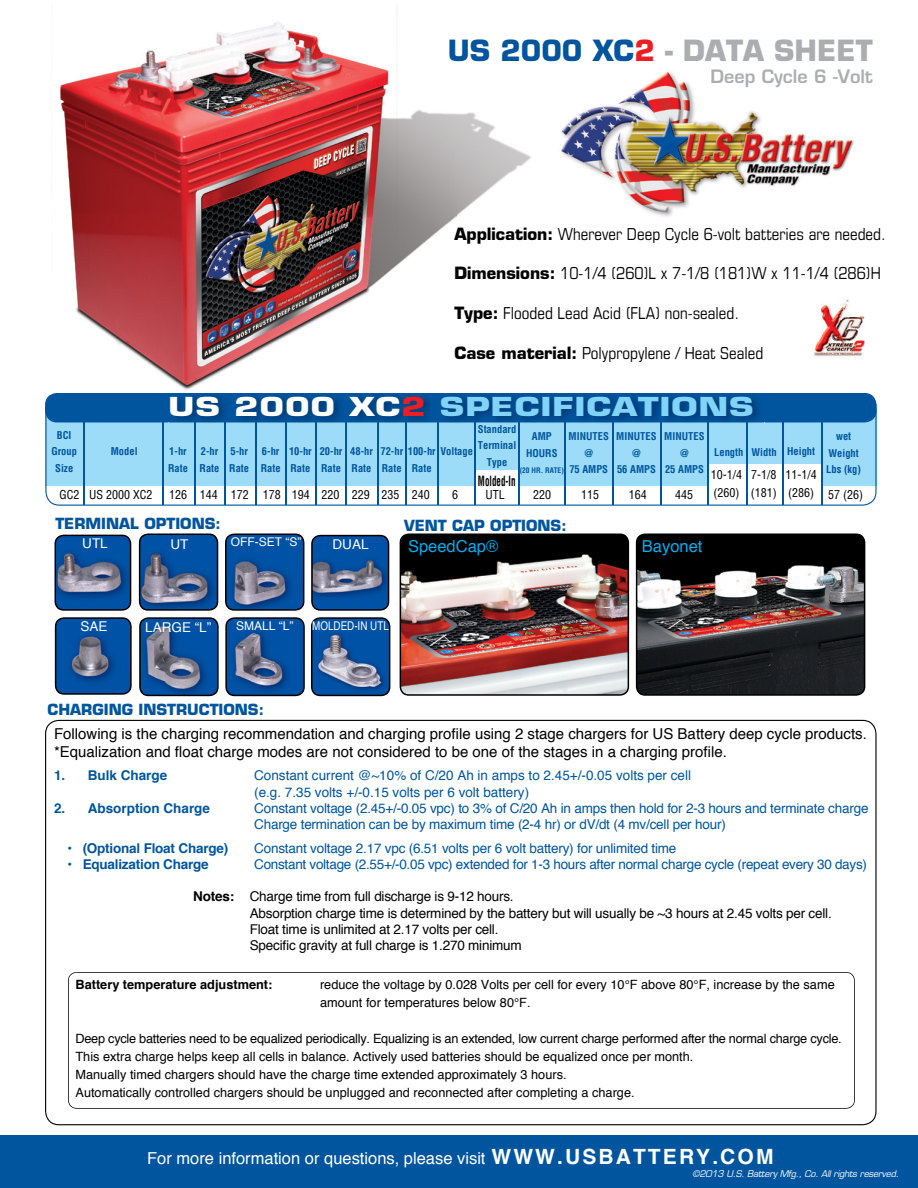
<style>
.page{position:relative;width:918px;height:1188px;background:#fff}
.page>*{position:absolute;margin:0;border:0;box-sizing:border-box;transform-origin:0 0}
.t1{font:700 28.5px "Eurostile";color:#abadb0}
.t2{font:700 25.5px "Eurostile";letter-spacing:.025em;color:#81d4f7;scale:1.34 1}
.t3{font:600 18px "Eurostile";color:#abadb0}
.t4{font:condensed 16.5px "Eurostile";color:#000}
.t5{font:16.5px "Helvetica";color:#fff}
.t6{font:16.5px "Helvetica";color:#00aeef}
.t7{font:15px/18px "Helvetica";color:#000}
.t8{font:700 15px "Eurostile";color:#00559e}
.t9{font:700 condensed 13.8px "Helvetica";color:#000;scale:.65 1}
.t10{font:13.5px/16.2px "Helvetica";letter-spacing:-.015em;color:#00559e}
.t11{font:13.5px/16.2px "Helvetica";letter-spacing:-.015em;color:#000}
.t12{font:700 13.5px "Helvetica";letter-spacing:-.015em;color:#00559e}
.t13{font:13.5px "Helvetica";color:#fff}
.t14{font:12.75px/18px "Helvetica";color:#000}
.t15{font:700 12.75px "Helvetica";color:#000}
.t16{font:condensed 12px/18px "Helvetica";color:#000}
.t17{font:12px "Helvetica";color:#fff}
.t18{font:12px "Helvetica";color:#fff;scale:.82 1}
.t19{font:700 condensed 10.5px/16.5px "Helvetica";color:#00559e;text-align:center}
.t20{font:italic 9px "Eurostile";letter-spacing:-.02em;color:#fff}
.t21{font:700 condensed 7.5px "Helvetica";color:#00559e}
.s1{color:#00559e}
.s2{color:#ed1d24}
.s3{font-weight:700;font-stretch:normal}
.s4{color:#fff}
.s5{font-weight:700}
.s6{font-weight:700;font-size:21px}
</style>
<div class="page">
<img style="left:60px;top:4px;width:471px;height:386px">
<img style="left:561px;top:71px;width:293px;height:146px">
<svg style="left:45px;top:720px;width:832px;height:405px"></svg>
<svg style="left:68px;top:972px;width:787px;height:137px"></svg>
<div style="left:0;top:1135px;width:918px;height:53px;background:#00559e"></div>
<img style="left:813px;top:299px;width:52px;height:58px">
<svg style="left:139px;top:534px;width:79px;height:77px;background:#2f5d94"></svg>
<svg style="left:225px;top:534px;width:79px;height:77px;background:#285b96"></svg>
<svg style="left:311px;top:535px;width:78px;height:76px;background:#2a5c96"></svg>
<img style="left:400px;top:534px;width:229px;height:162px">
<svg style="left:636px;top:534px;width:229px;height:162px;background:#3a3637"></svg>
<svg style="left:55px;top:535px;width:76px;height:76px;background:#2f5e96"></svg>
<svg style="left:139px;top:617px;width:80px;height:79px;background:#2e5d93"></svg>
<svg style="left:225px;top:617px;width:80px;height:79px;background:#265a95"></svg>
<svg style="left:55px;top:617px;width:77px;height:78px;background:#1c5694"></svg>
<svg style="left:45px;top:393px;width:832px;height:113px;fill:#9ddcf9"></svg>
<hr style="left:746px;top:422px;width:1px;height:83px;background:#00559e">
<hr style="left:782px;top:422px;width:1px;height:83px;background:#00559e">
<hr style="left:821px;top:422px;width:1px;height:83px;background:#00559e">
<hr style="left:707px;top:422px;width:1px;height:83px;background:#00559e">
<svg style="left:311px;top:617px;width:79px;height:79px;background:#2f639d"></svg>
<h1 class="t1" style="left:448px;top:33px;width:426px"><span class="s1">US 2000 XC</span><span class="s2">2</span> - DATA SHEET</h1>
<h3 class="t3" style="left:711px;top:65px;width:164px">Deep Cycle 6 -Volt</h3>
<p class="t4" style="left:454px;top:224px;width:433px"><span class="s3">Application:</span> Wherever Deep Cycle 6-volt batteries are needed.</p>
<p class="t4" style="left:454px;top:264px;width:428px"><span class="s3">Dimensions:</span> 10-1/4 (260)L x 7-1/8 (181)W x 11-1/4 (286)H</p>
<p class="t4" style="left:454px;top:303px;width:286px"><span class="s3">Type:</span> Flooded Lead Acid (FLA) non-sealed.</p>
<p class="t4" style="left:454px;top:343px;width:310px"><span class="s3">Case material:</span> Polypropylene / Heat Sealed</p>
<h2 class="t2" style="left:168px;top:391px;width:439px"><span class="s4">US 2000 XC</span><span class="s2">2</span> SPECIFICATIONS</h2>
<p class="t19" style="left:478px;top:421px;width:40px">Standard<br>Terminal<br>Type</p>
<p class="t19" style="left:526px;top:428px;width:33px">AMP<br>HOURS</p>
<p class="t21" style="left:520px;top:466px;width:46px">(20 HR. RATE)</p>
<p class="t19" style="left:51px;top:427px;width:27px">BCI<br>Group<br>Size</p>
<p class="t19" style="left:569px;top:428px;width:42px">MINUTES @<br>75 AMPS</p>
<p class="t19" style="left:616px;top:428px;width:42px">MINUTES @<br>56 AMPS</p>
<p class="t19" style="left:664px;top:428px;width:42px">MINUTES @<br>25 AMPS</p>
<p class="t19" style="left:826px;top:428px;width:36px">wet<br>Weight<br>Lbs (kg)</p>
<p class="t19" style="left:289px;top:443px;width:24px">10-hr</p>
<p class="t19" style="left:714px;top:444px;width:102px">Length Width Height</p>
<p class="t19" style="left:290px;top:460px;width:21px">Rate</p>
<p class="t19" style="left:111px;top:443px;width:28px">Model</p>
<p class="t19" style="left:380px;top:443px;width:94px">72-hr 100-hr Voltage</p>
<p class="t19" style="left:200px;top:443px;width:21px;text-align:left">2-hr<br>Rate</p>
<p class="t19" style="left:320px;top:443px;width:24px;text-align:left">20-hr<br>Rate</p>
<p class="t19" style="left:350px;top:443px;width:24px;text-align:left">48-hr<br>Rate</p>
<p class="t19" style="left:168px;top:443px;width:21px;text-align:left">1-hr<br>Rate</p>
<p class="t19" style="left:229px;top:443px;width:21px;text-align:left">5-hr<br>Rate</p>
<p class="t19" style="left:261px;top:443px;width:21px;text-align:left">6-hr<br>Rate</p>
<p class="t19" style="left:382px;top:460px;width:21px">Rate</p>
<p class="t19" style="left:412px;top:460px;width:21px">Rate</p>
<p class="t16" style="left:711px;top:465px;width:33px;line-height:18.6px">10-1/4 (260)</p>
<p class="t16" style="left:751px;top:465px;width:27px">7-1/8 (181)</p>
<p class="t16" style="left:786px;top:465px;width:33px">11-1/4 (286)</p>
<p class="t9" style="left:478px;top:472px;width:59px">Molded-In</p>
<p class="t16" style="left:486px;top:486px;width:21px">UTL</p>
<p class="t16" style="left:59px;top:486px;width:95px">GC2 US 2000 XC2</p>
<p class="t16" style="left:169px;top:486px;width:262px">126 144 172 178 194 220 229 235 240</p>
<p class="t16" style="left:452px;top:486px;width:7px">6</p>
<p class="t16" style="left:533px;top:486px;width:19px">220</p>
<p class="t16" style="left:581px;top:486px;width:19px">115</p>
<p class="t16" style="left:629px;top:486px;width:19px">164</p>
<p class="t16" style="left:675px;top:486px;width:19px">445</p>
<p class="t16" style="left:828px;top:486px;width:36px">57 (26)</p>
<p class="t6" style="left:408px;top:534px;width:92px">SpeedCap®</p>
<p class="t6" style="left:642px;top:534px;width:62px">Bayonet</p>
<p class="t8" style="left:55px;top:515px;width:167px">TERMINAL OPTIONS:</p>
<p class="t13" style="left:82px;top:533px;width:27px">UTL</p>
<p class="t13" style="left:170px;top:534px;width:19px">UT</p>
<p class="t17" style="left:231px;top:533px;width:72px">OFF-SET “S”</p>
<p class="t13" style="left:333px;top:534px;width:38px">DUAL</p>
<p class="t8" style="left:404px;top:516px;width:164px">VENT CAP OPTIONS:</p>
<p class="t13" style="left:80px;top:616px;width:29px">SAE</p>
<p class="t13" style="left:145px;top:617px;width:68px">LARGE “L”</p>
<p class="t17" style="left:236px;top:616px;width:59px">SMALL “L”</p>
<p class="t18" style="left:312px;top:616px;width:95px">MOLDED-IN UTL</p>
<p class="t8" style="left:48px;top:700px;width:218px">CHARGING INSTRUCTIONS:</p>
<p class="t7" style="left:54px;top:725px;width:814px">Following is the charging recommendation and charging profile using 2 stage chargers for US Battery deep cycle products. *Equalization and float charge modes are not considered to be one of the stages in a charging profile.</p>
<p class="t12" style="left:54px;top:765px;width:115px">1. Bulk Charge</p>
<p class="t10" style="left:254px;top:768px;width:438px">Constant current @~10% of C/20 Ah in amps to 2.45+/-0.05 volts per cell (e.g. 7.35 volts +/-0.15 volts per 6 volt battery)</p>
<p class="t12" style="left:54px;top:797px;width:158px">2. Absorption Charge</p>
<p class="t10" style="left:254px;top:800px;width:616px">Constant voltage (2.45+/-0.05 vpc) to 3% of C/20 Ah in amps then hold for 2-3 hours and terminate charge<br>Charge termination can be by maximum time (2-4 hr) or dV/dt (4 mv/cell per hour)</p>
<p class="t12" style="left:68px;top:837px;width:162px">• (Optional Float Charge)</p>
<p class="t10" style="left:254px;top:840px;width:424px">Constant voltage 2.17 vpc (6.51 volts per 6 volt battery) for unlimited time</p>
<p class="t12" style="left:68px;top:853px;width:143px">• Equalization Charge</p>
<p class="t10" style="left:254px;top:857px;width:614px">Constant voltage (2.55+/-0.05 vpc) extended for 1-3 hours after normal charge cycle (repeat every 30 days)</p>
<p class="t11" style="left:250px;top:889px;width:584px;text-indent:-56px"><span class="s5">Notes:</span> Charge time from full discharge is 9-12 hours.<br>Absorption charge time is determined by the battery but will usually be ~3 hours at 2.45 volts per cell.<br>Float time is unlimited at 2.17 volts per cell.<br>Specific gravity at full charge is 1.270 minimum</p>
<p class="t15" style="left:76px;top:974px;width:198px">Battery temperature adjustment:</p>
<p class="t14" style="left:320px;top:976px;width:516px">reduce the voltage by 0.028 Volts per cell for every 10°F above 80°F, increase by the same amount for temperatures below 80°F.</p>
<p class="t14" style="left:76px;top:1030px;width:768px">Deep cycle batteries need to be equalized periodically. Equalizing is an extended, low current charge performed after the normal charge cycle.<br>This extra charge helps keep all cells in balance. Actively used batteries should be equalized once per month.<br>Manually timed chargers should have the charge time extended approximately 3 hours.<br>Automatically controlled chargers should be unplugged and reconnected after completing a charge.</p>
<p class="t5" style="left:147px;top:1145px;width:628px">For more information or questions, please visit <span class="s6">WWW.USBATTERY.COM</span></p>
<p class="t20" style="left:693px;top:1169px;width:208px">©2013 U.S. Battery Mfg., Co. All rights reserved.</p>
</div>
